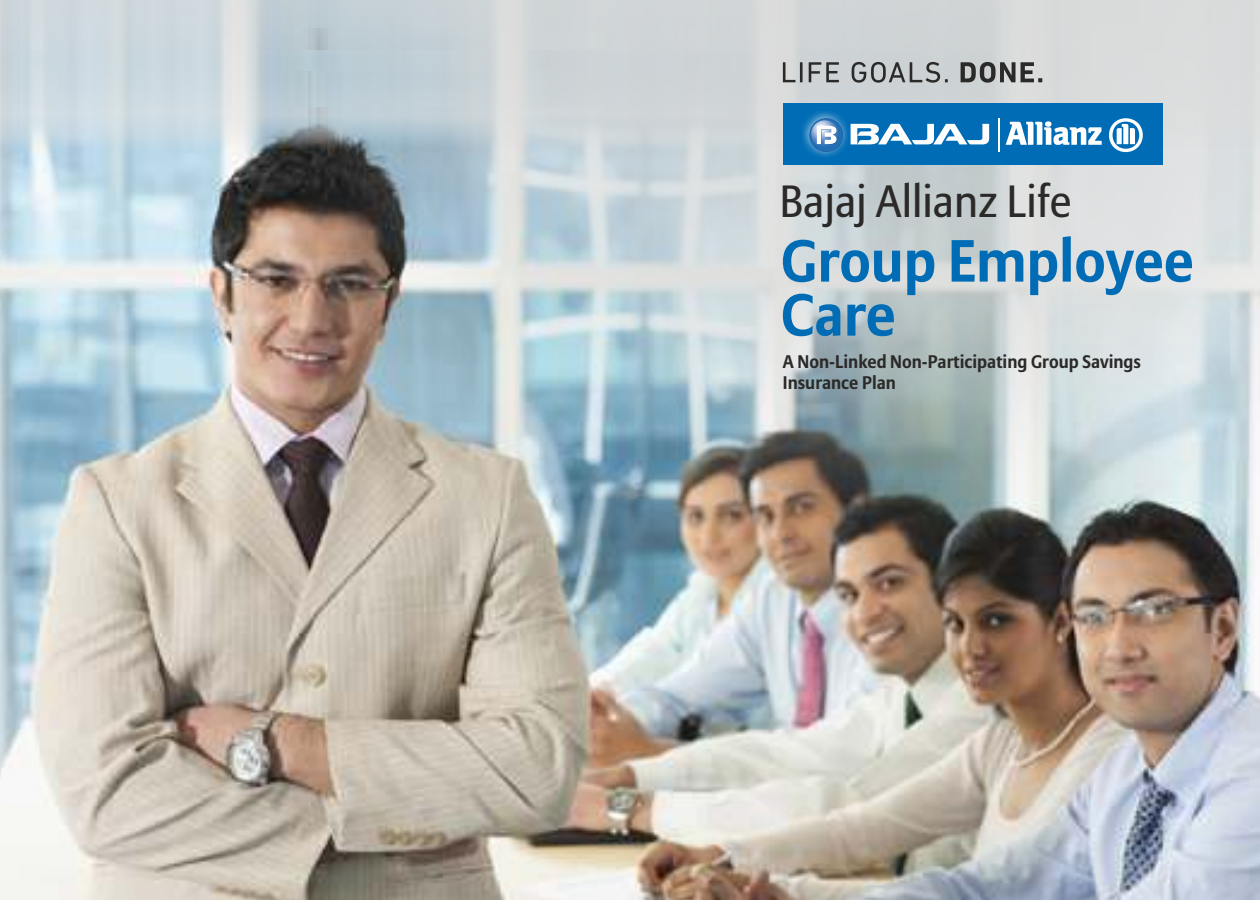
<style>
.page{position:relative;width:1260px;height:900px;background:#fff}
.page>*{position:absolute;margin:0;border:0;box-sizing:border-box;transform-origin:0 0}
.t1{font:700 59px/54px "Allianz Sans";color:#006cb5}
.t2{font:44.75px "Allianz Sans";color:#2b2a29}
.t3{font:700 18.25px/21.5px "Allianz Sans";color:#2b2a29}
</style>
<div class="page">
<img style="left:0;top:174px;width:1260px;height:726px">
<img style="left:196px;top:174px;width:1064px;height:431px">
<svg style="left:0;top:0;width:1260px;height:174px;background:#c9d2d6"></svg>
<div style="left:783px;top:103px;width:380px;height:62px;background:#006cb5"></div>
<img style="left:803px;top:111px;width:45px;height:46px">
<svg style="left:808px;top:117px;width:36px;height:36px"></svg>
<svg style="left:1006px;top:118px;width:137px;height:34px"></svg>
<svg style="left:851px;top:124px;width:138px;height:20px"></svg>
<hr style="left:998px;top:118px;width:1px;height:34px;background:#fefefe">
<svg style="left:783px;top:62px;width:259px;height:21px;background:#9a9d9e"></svg>
<h2 class="t2" style="left:780px;top:183px;width:293px">Bajaj Allianz Life</h2>
<h1 class="t1" style="left:781px;top:239px;width:414px">Group Employee<br>Care</h1>
<p class="t3" style="left:783px;top:352px;width:360px">A Non-Linked Non-Participating Group Savings<br>Insurance Plan</p>
</div>
